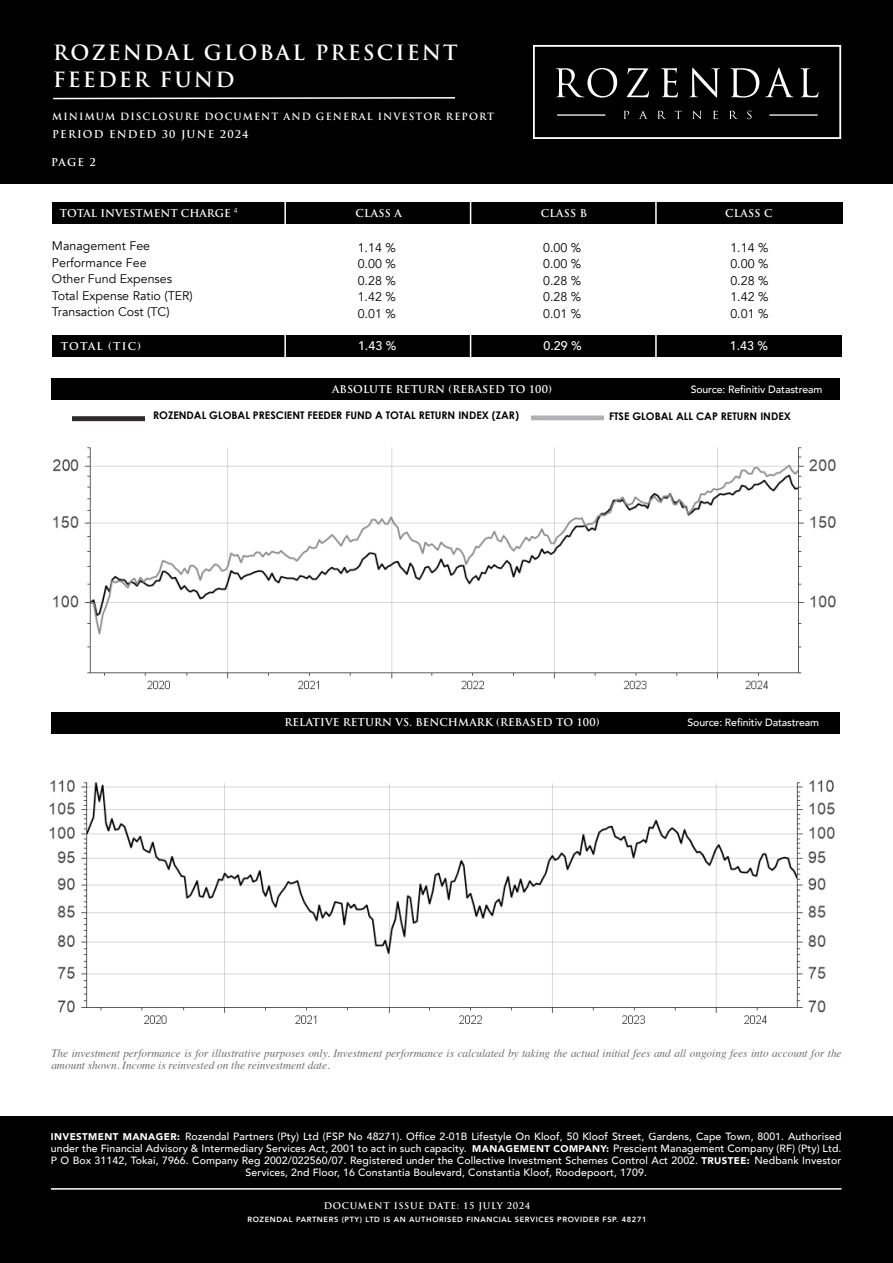
<style>
.page{position:relative;width:893px;height:1263px;background:#fff}
.page>*{position:absolute;margin:0;border:0;box-sizing:border-box;transform-origin:0 0}
.t1{font:700 20.55px/26.8px "Trajan Pro";letter-spacing:.1em;color:#fff}
.t2{font:12.45px/16.5px "Avenir";color:#000;text-align:justify}
.t3{font:500 12.45px "Avenir";color:#fff}
.t4{font:italic 11.25px/12.8px "Times";color:#6d6e71}
.t5{font:500 10.5px/12px "Avenir";letter-spacing:.01em;color:#fff;text-align:center}
.t6{font:700 10.5px "Trajan Pro";letter-spacing:.01em;color:#fff}
.t7{font:700 10.5px "Century Gothic";color:#000}
.t8{font:500 10.5px "Avenir";letter-spacing:-.01em;color:#fff}
.t9{font:700 10.5px "Trajan Pro";letter-spacing:.11em;color:#fff}
.t10{font:700 10.5px "Trajan Pro";letter-spacing:.1em;color:#fff}
.t11{font:700 9.75px "Trajan Pro";letter-spacing:.11em;color:#fff}
.t12{font:700 9px "Trajan Pro";letter-spacing:.07em;color:#fff}
.t13{font:800 7.5px "Avenir";letter-spacing:.08em;color:#fff}
.s1{font-weight:900;font-size:9.75px}
</style>
<div class="page">
<div style="left:0;top:0;width:893px;height:184px;background:#000"></div>
<svg style="left:533px;top:45px;width:308px;height:94px"></svg>
<div style="left:0;top:1116px;width:893px;height:147px;background:#000"></div>
<hr style="left:51px;top:1188px;width:790px;height:1px;background:#fff">
<div style="left:52px;top:202px;width:790px;height:21px;background:#000"></div>
<hr style="left:284px;top:196px;width:2px;height:33px;background:#fff">
<hr style="left:470px;top:196px;width:1px;height:33px;background:#fff">
<hr style="left:655px;top:195px;width:2px;height:33px;background:#fff">
<div style="left:52px;top:336px;width:790px;height:21px;background:#000"></div>
<hr style="left:284px;top:331px;width:2px;height:33px;background:#fff">
<hr style="left:470px;top:331px;width:1px;height:33px;background:#fff">
<hr style="left:655px;top:332px;width:2px;height:33px;background:#fff">
<div style="left:51px;top:712px;width:789px;height:21px;background:#000"></div>
<div style="left:51px;top:379px;width:789px;height:21px;background:#000"></div>
<img style="left:52px;top:447px;width:784px;height:243px">
<img style="left:49px;top:779px;width:786px;height:245px">
<svg style="left:53px;top:97px;width:402px;height:3px"></svg>
<img style="left:72px;top:416px;width:72px;height:6px">
<h1 class="t1" style="left:53px;top:40px;width:406px">ROZENDAL GLOBAL PRESCIENT<br>FEEDER FUND</h1>
<p class="t11" style="left:52px;top:111px;width:443px">MINIMUM DISCLOSURE DOCUMENT AND GENERAL INVESTOR REPORT</p>
<p class="t9" style="left:52px;top:128px;width:198px">PERIOD ENDED 30 JUNE 2024</p>
<p class="t6" style="left:51px;top:155px;width:46px">PAGE 2</p>
<p class="t6" style="left:60px;top:207px;width:179px">TOTAL INVESTMENT CHARGE <sup>4</sup></p>
<p class="t6" style="left:356px;top:206px;width:48px">CLASS A</p>
<p class="t6" style="left:541px;top:206px;width:48px">CLASS B</p>
<p class="t6" style="left:725px;top:206px;width:49px">CLASS C</p>
<p class="t2" style="left:52px;top:238px;width:142px;text-align:left">Management Fee<br>Performance Fee<br>Other Fund Expenses<br>Total Expense Ratio (TER)<br>Transaction Cost (TC)</p>
<p class="t10" style="left:61px;top:340px;width:82px">TOTAL (TIC)</p>
<p class="t2" style="left:358px;top:240px;width:40px">1.14 % 0.00 % 0.28 % 1.42 % 0.01 %</p>
<p class="t3" style="left:358px;top:335px;width:40px">1.43 %</p>
<p class="t2" style="left:543px;top:240px;width:40px">0.00 % 0.00 % 0.28 % 0.28 % 0.01 %</p>
<p class="t2" style="left:730px;top:240px;width:40px">1.14 % 0.00 % 0.28 % 1.42 % 0.01 %</p>
<p class="t3" style="left:543px;top:335px;width:40px">0.29 %</p>
<p class="t3" style="left:730px;top:335px;width:40px">1.43 %</p>
<p class="t6" style="left:332px;top:382px;width:221px">ABSOLUTE RETURN (REBASED TO 100)</p>
<p class="t8" style="left:691px;top:380px;width:133px">Source: Refinitiv Datastream</p>
<p class="t7" style="left:153px;top:408px;width:367px">ROZENDAL GLOBAL PRESCIENT FEEDER FUND A TOTAL RETURN INDEX (ZAR)</p>
<p class="t7" style="left:609px;top:409px;width:183px">FTSE GLOBAL ALL CAP RETURN INDEX</p>
<p class="t6" style="left:284px;top:716px;width:317px">RELATIVE RETURN VS. BENCHMARK (REBASED TO 100)</p>
<p class="t8" style="left:687px;top:713px;width:133px">Source: Refinitiv Datastream</p>
<p class="t4" style="left:51px;top:1046px;width:792px">The investment performance is for illustrative purposes only. Investment performance is calculated by taking the actual initial fees and all ongoing fees into account for the amount shown. Income is reinvested on the reinvestment date.</p>
<p class="t5" style="left:51px;top:1129px;width:792px"><span class="s1">INVESTMENT MANAGER:</span> Rozendal Partners (Pty) Ltd (FSP No 48271). Office 2-01B Lifestyle On Kloof, 50 Kloof Street, Gardens, Cape Town, 8001. Authorised under the Financial Advisory &amp; Intermediary Services Act, 2001 to act in such capacity. <span class="s1">MANAGEMENT COMPANY:</span> Prescient Management Company (RF) (Pty) Ltd.<br>P O Box 31142, Tokai, 7966. Company Reg 2002/022560/07. Registered under the Collective Investment Schemes Control Act 2002. <span class="s1">TRUSTEE:</span> Nedbank Investor Services, 2nd Floor, 16 Constantia Boulevard, Constantia Kloof, Roodepoort, 1709.</p>
<p class="t13" style="left:247px;top:1213px;width:400px">ROZENDAL PARTNERS (PTY) LTD IS AN AUTHORISED FINANCIAL SERVICES PROVIDER FSP. 48271</p>
<p class="t12" style="left:324px;top:1199px;width:208px">DOCUMENT ISSUE DATE: 15 JULY 2024</p>
</div>
